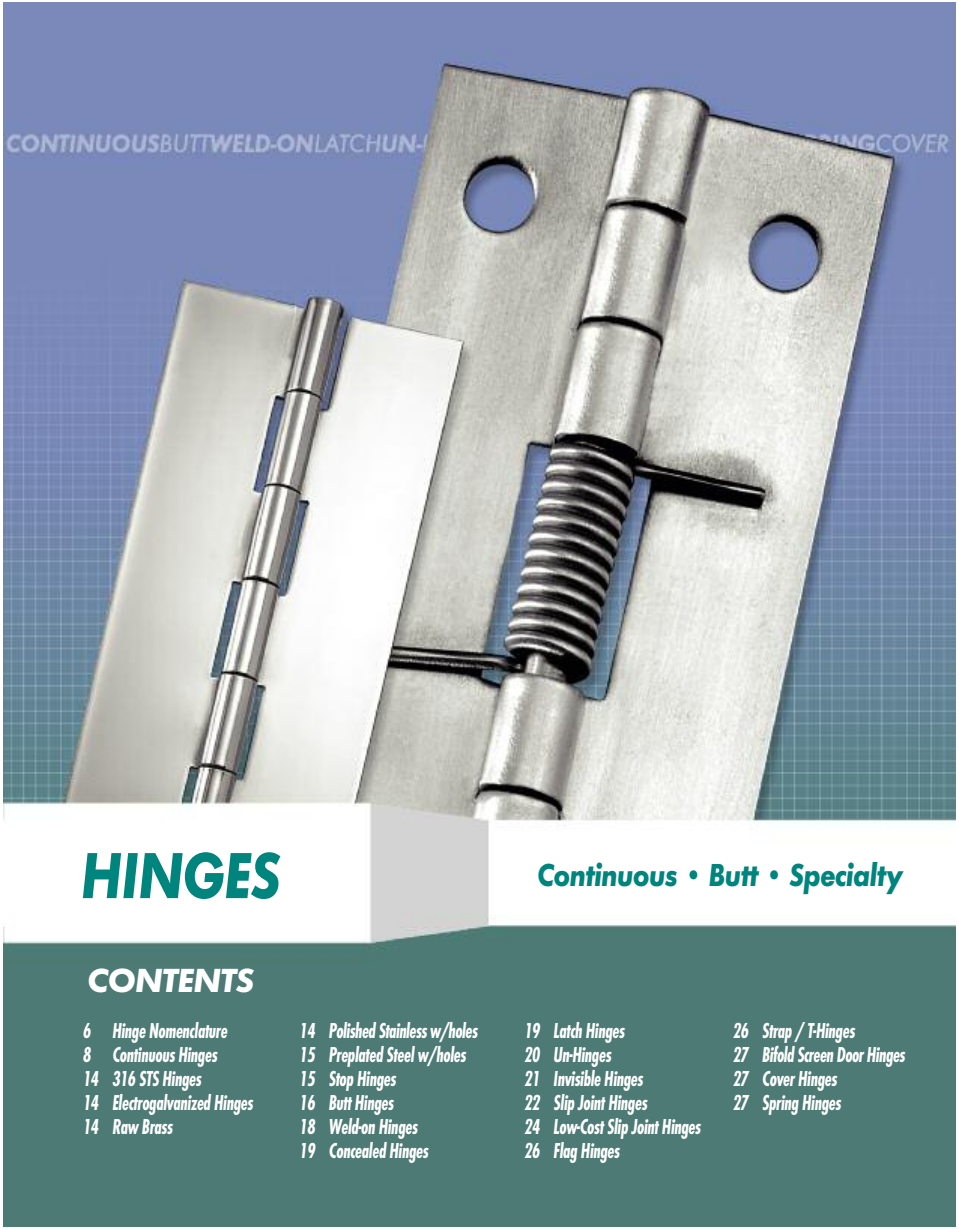
<style>
.page{position:relative;width:959px;height:1229px;background:#fff}
.page>*{position:absolute;margin:0;border:0;box-sizing:border-box;transform-origin:0 0}
.t1{font:italic 700 67.5px "Function Pro";letter-spacing:-.02em;color:#00847e;scale:.85 1}
.t2{font:italic 700 34.65px "Function Pro";letter-spacing:-.03em;color:#fff}
.t3{font:italic 700 33px "Function Pro";letter-spacing:-.03em;color:#00847e;scale:.85 1}
.t4{font:italic 700 condensed 22.5px/24px "Function Pro";letter-spacing:-.02em;color:#fff;scale:.85 1}
</style>
<div class="page">
<img style="left:4px;top:2px;width:951px;height:1224px">
<p class="t1" style="left:80px;top:849px;width:237px">HINGES</p>
<p class="t2" style="left:87px;top:966px;width:168px">CONTENTS</p>
<p class="t3" style="left:537px;top:862px;width:431px">Continuous • Butt • Specialty</p>
<p class="t4" style="left:83px;top:1020px;width:202px">6 Hinge Nomenclature<br>8 Continuous Hinges<br>14 316 STS Hinges<br>14 Electrogalvanized Hinges<br>14 Raw Brass</p>
<p class="t4" style="left:299px;top:1020px;width:211px">14 Polished Stainless w/holes<br>15 Preplated Steel w/holes<br>15 Stop Hinges<br>16 Butt Hinges<br>18 Weld-on Hinges<br>19 Concealed Hinges</p>
<p class="t4" style="left:524px;top:1020px;width:209px">19 Latch Hinges<br>20 Un-Hinges<br>21 Invisible Hinges<br>22 Slip Joint Hinges<br>24 Low-Cost Slip Joint Hinges<br>26 Flag Hinges</p>
<p class="t4" style="left:733px;top:1020px;width:204px">26 Strap / T-Hinges<br>27 Bifold Screen Door Hinges<br>27 Cover Hinges<br>27 Spring Hinges</p>
</div>
